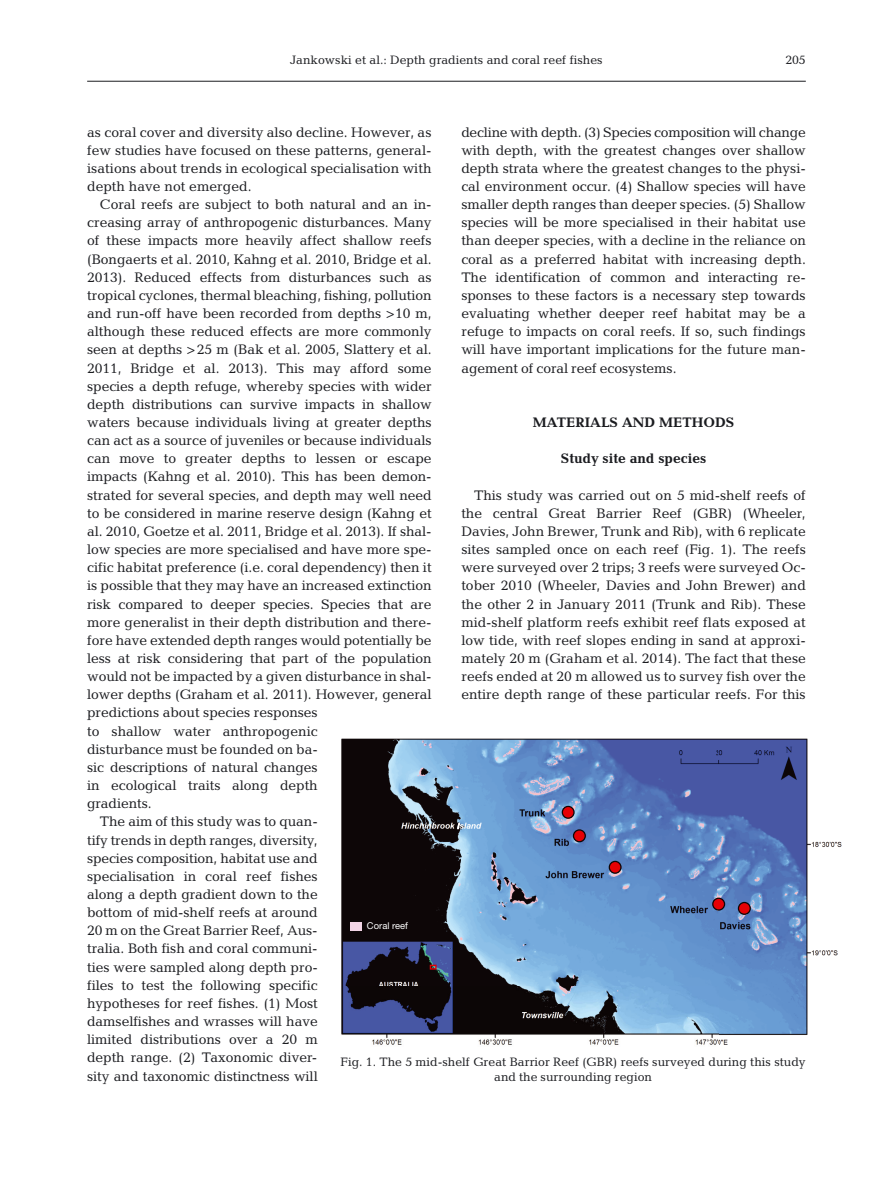
<style>
.page{position:relative;width:893px;height:1178px;background:#fff}
.page>*{position:absolute;margin:0;border:0;box-sizing:border-box;transform-origin:0 0}
.t1{font:13.95px/18.1px "Candida";letter-spacing:-.005em;color:#1b1c20;text-align:justify}
.t2{font:700 13.95px "Candida";color:#1b1c20}
.t3{font:12.3px/14.7px "Candida";color:#1b1c20;text-align:center}
.t4{font:9.45px "Helvetica Neue";color:#fff}
.t5{font:italic 7.5px "Helvetica Neue";color:#fff;scale:1.04 1}
</style>
<div class="page">
<hr style="left:87px;top:81px;width:719px;height:1px;background:#1b1c20">
<img style="left:341px;top:738px;width:501px;height:307px">
<svg style="left:562px;top:806px;width:13px;height:13px"></svg>
<svg style="left:609px;top:861px;width:13px;height:13px"></svg>
<svg style="left:573px;top:829px;width:13px;height:13px"></svg>
<svg style="left:712px;top:897px;width:13px;height:14px"></svg>
<svg style="left:738px;top:902px;width:13px;height:13px"></svg>
<div style="left:350px;top:922px;width:12px;height:9px;background:#f2d4e5"></div>
<p class="t3" style="left:290px;top:53px;width:314px">Jankowski et al.: Depth gradients and coral reef fishes</p>
<p class="t3" style="left:785px;top:53px;width:22px">205</p>
<p class="t1" style="left:87px;top:124px;width:346px">as coral cover and diversity also decline. However, as few studies have focused on these patterns, general&shy;isations about trends in ecological specialisation with depth have not emerged.</p>
<p class="t1" style="left:100px;top:197px;width:333px">Coral reefs are subject to both natural and an in-</p>
<p class="t1" style="left:87px;top:215px;width:346px">creasing array of anthropogenic disturbances. Many</p>
<p class="t1" style="left:87px;top:233px;width:346px">of these impacts more heavily affect shallow reefs</p>
<p class="t1" style="left:87px;top:251px;width:346px">(Bongaerts et al. 2010, Kahng et al. 2010, Bridge et al.</p>
<p class="t1" style="left:87px;top:269px;width:346px">2013). Reduced effects from disturbances such as</p>
<p class="t1" style="left:87px;top:288px;width:346px">tropical cyclones, thermal bleaching, fishing, pollution</p>
<p class="t1" style="left:87px;top:306px;width:346px">and run-off have been recorded from depths &gt;10 m,</p>
<p class="t1" style="left:87px;top:324px;width:346px">although these reduced effects are more commonly</p>
<p class="t1" style="left:87px;top:342px;width:346px">seen at depths &gt;25 m (Bak et al. 2005, Slattery et al.</p>
<p class="t1" style="left:87px;top:360px;width:346px">2011, Bridge et al. 2013). This may afford some</p>
<p class="t1" style="left:87px;top:378px;width:346px">species a depth refuge, whereby species with wider</p>
<p class="t1" style="left:87px;top:396px;width:346px">depth distributions can survive impacts in shallow</p>
<p class="t1" style="left:87px;top:415px;width:346px">waters because individuals living at greater depths</p>
<p class="t1" style="left:87px;top:433px;width:346px">can act as a source of juveniles or because individuals</p>
<p class="t1" style="left:87px;top:451px;width:346px">can move to greater depths to lessen or escape</p>
<p class="t1" style="left:87px;top:469px;width:346px">impacts (Kahng et al. 2010). This has been demon-</p>
<p class="t1" style="left:87px;top:487px;width:346px">strated for several species, and depth may well need</p>
<p class="t1" style="left:87px;top:505px;width:346px">to be considered in marine reserve design (Kahng et</p>
<p class="t1" style="left:87px;top:523px;width:346px">al. 2010, Goetze et al. 2011, Bridge et al. 2013). If shal-</p>
<p class="t1" style="left:87px;top:542px;width:346px">low species are more specialised and have more spe-</p>
<p class="t1" style="left:87px;top:560px;width:346px">cific habitat preference (i.e. coral dependency) then it</p>
<p class="t1" style="left:87px;top:578px;width:346px">is possible that they may have an increased extinction</p>
<p class="t1" style="left:87px;top:596px;width:346px">risk compared to deeper species. Species that are</p>
<p class="t1" style="left:87px;top:614px;width:346px">more generalist in their depth distribution and there-</p>
<p class="t1" style="left:87px;top:632px;width:346px">fore have extended depth ranges would potentially be</p>
<p class="t1" style="left:87px;top:651px;width:346px">less at risk considering that part of the population</p>
<p class="t1" style="left:87px;top:669px;width:346px">would not be impacted by a given disturbance in shal-</p>
<p class="t1" style="left:87px;top:687px;width:346px">lower depths (Graham et al. 2011). However, general</p>
<p class="t1" style="left:87px;top:705px;width:232px">predictions about species re sponses</p>
<p class="t1" style="left:87px;top:723px;width:232px">to shallow water anthropogenic</p>
<p class="t1" style="left:87px;top:741px;width:232px">disturbance must be founded on ba-</p>
<p class="t1" style="left:87px;top:759px;width:232px">sic descriptions of natural changes</p>
<p class="t1" style="left:87px;top:778px;width:232px">in ecological traits along depth</p>
<p class="t1" style="left:87px;top:796px;width:66px">gradients.</p>
<p class="t1" style="left:100px;top:814px;width:219px">The aim of this study was to quan-</p>
<p class="t1" style="left:87px;top:832px;width:232px">tify trends in depth ranges, diversity,</p>
<p class="t1" style="left:87px;top:850px;width:232px">species composition, habitat use and</p>
<p class="t1" style="left:87px;top:868px;width:232px">specialisation in coral reef fishes</p>
<p class="t1" style="left:87px;top:886px;width:232px">along a depth gradient down to the</p>
<p class="t1" style="left:87px;top:905px;width:232px">bottom of mid-shelf reefs at around</p>
<p class="t1" style="left:87px;top:923px;width:232px">20 m on the Great Barrier Reef, Aus-</p>
<p class="t1" style="left:87px;top:941px;width:232px">tralia. Both fish and coral communi-</p>
<p class="t1" style="left:87px;top:959px;width:232px">ties were sampled along depth pro-</p>
<p class="t1" style="left:87px;top:977px;width:232px">files to test the following specific</p>
<p class="t1" style="left:87px;top:995px;width:232px">hypotheses for reef fishes. (1) Most</p>
<p class="t1" style="left:87px;top:1014px;width:232px">damselfishes and wrasses will have</p>
<p class="t1" style="left:87px;top:1032px;width:232px">limited distributions over a 20 m</p>
<p class="t1" style="left:87px;top:1050px;width:232px">depth range. (2) Taxonomic diver-</p>
<p class="t1" style="left:87px;top:1068px;width:232px">sity and taxonomic distinctness will</p>
<p class="t1" style="left:461px;top:124px;width:346px">decline with depth. (3) Species composition will change with depth, with the greatest changes over shallow depth strata where the greatest changes to the physi&shy;cal environment occur. (4) Shallow species will have smaller depth ranges than deeper species. (5) Shallow species will be more specialised in their habitat use than deeper species, with a decline in the reliance on coral as a preferred habitat with increasing depth.<br>The identification of common and interacting re&shy;sponses to these factors is a necessary step towards evaluating whether deeper reef habitat may be a refuge to impacts on coral reefs. If so, such findings will have important implications for the future man&shy;agement of coral reef eco systems.</p>
<p class="t2" style="left:533px;top:417px;width:203px">MATERIALS AND METHODS</p>
<p class="t2" style="left:561px;top:454px;width:147px">Study site and species</p>
<p class="t1" style="left:461px;top:487px;width:346px;text-indent:13px">This study was carried out on 5 mid-shelf reefs of the central Great Barrier Reef (GBR) (Wheeler, Davies, John Brewer, Trunk and Rib), with 6 replicate sites sampled once on each reef (Fig. 1). The reefs were surveyed over 2 trips; 3 reefs were surveyed Oc&shy;tober 2010 (Wheeler, Davies and John Brewer) and the other 2 in January 2011 (Trunk and Rib). These mid-shelf platform reefs exhibit reef flats exposed at low tide, with reef slopes ending in sand at approxi&shy;mately 20 m (Graham et al. 2014). The fact that these reefs ended at 20 m allowed us to survey fish over the entire depth range of these particular reefs. For this</p>
<p class="t5" style="left:458px;top:823px;width:3px">I</p>
<p class="t4" style="left:367px;top:923px;width:43px">Coral reef</p>
<p class="t3" style="left:341px;top:1056px;width:467px">Fig. 1. The 5 mid-shelf Great Barrior Reef (GBR) reefs surveyed during this study and the surrounding region</p>
</div>
